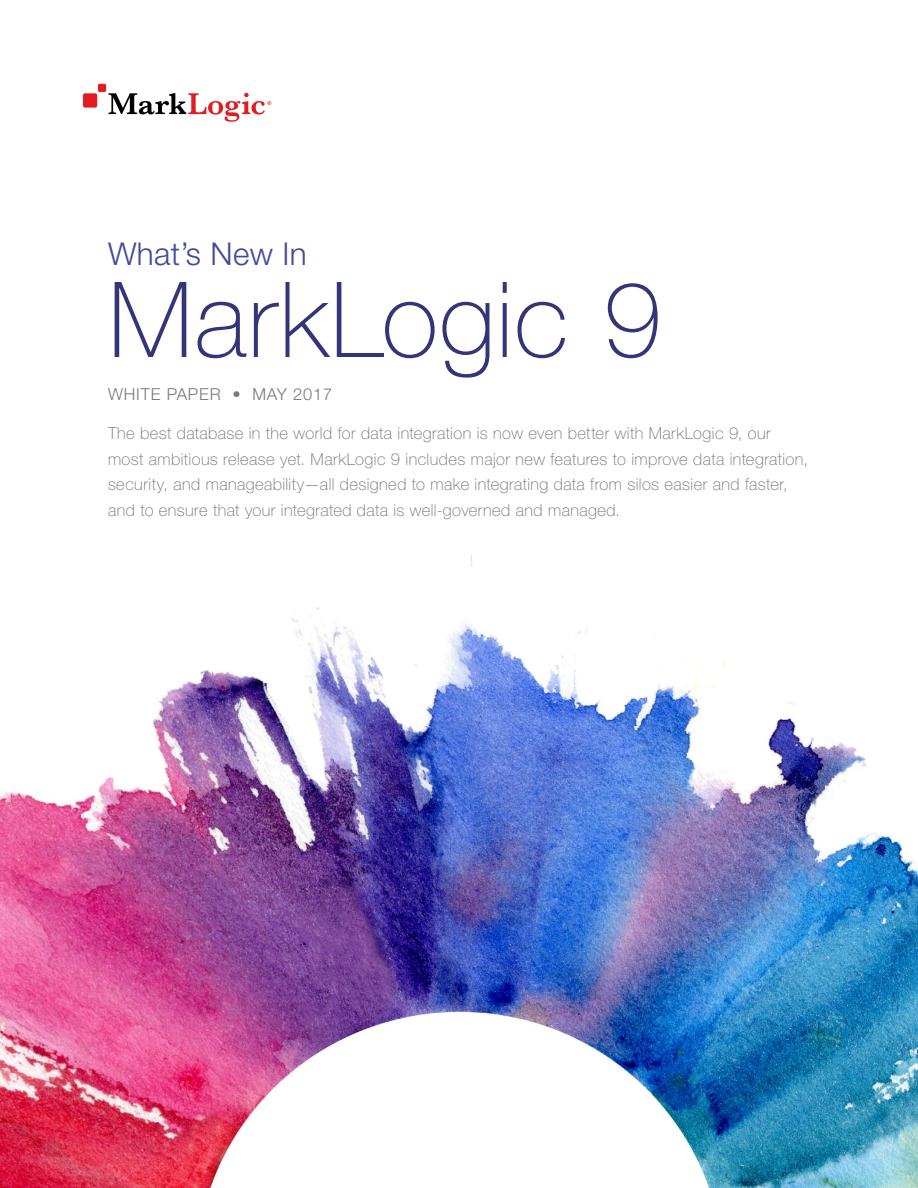
<style>
.page{position:relative;width:918px;height:1188px;background:#fff}
.page>*{position:absolute;margin:0;border:0;box-sizing:border-box;transform-origin:0 0}
.t1{font:100 105px "Helvetica Neue LT Pro";letter-spacing:.01em;color:#333578}
.t2{font:300 31.5px "Helvetica Neue LT Pro";letter-spacing:.01em;color:#44499c}
.t3{font:100 16.5px/25.5px "Helvetica Neue LT Pro";letter-spacing:.025em;color:#6d6e71}
.t4{font:300 16.5px "Helvetica Neue LT Pro";letter-spacing:.05em;color:#77787b}
</style>
<div class="page">
<img style="left:0;top:555px;width:918px;height:633px">
<div style="left:83px;top:93px;width:14px;height:15px;background:#e31b23;border-radius:2px"></div>
<div style="left:98px;top:84px;width:8px;height:8px;background:#e31b23;border-radius:2px"></div>
<svg style="left:108px;top:93px;width:163px;height:29px"></svg>
<h2 class="t2" style="left:108px;top:235px;width:200px">What’s New In</h2>
<h1 class="t1" style="left:108px;top:257px;width:555px">MarkLogic 9</h1>
<p class="t4" style="left:108px;top:385px;width:226px">WHITE PAPER • MAY 2017</p>
<p class="t3" style="left:108px;top:421px;width:702px">The best database in the world for data integration is now even better with MarkLogic 9, our most ambitious release yet. MarkLogic 9 includes major new features to improve data integration, security, and manageability—all designed to make integrating data from silos easier and faster, and to ensure that your integrated data is well-governed and managed.</p>
</div>
